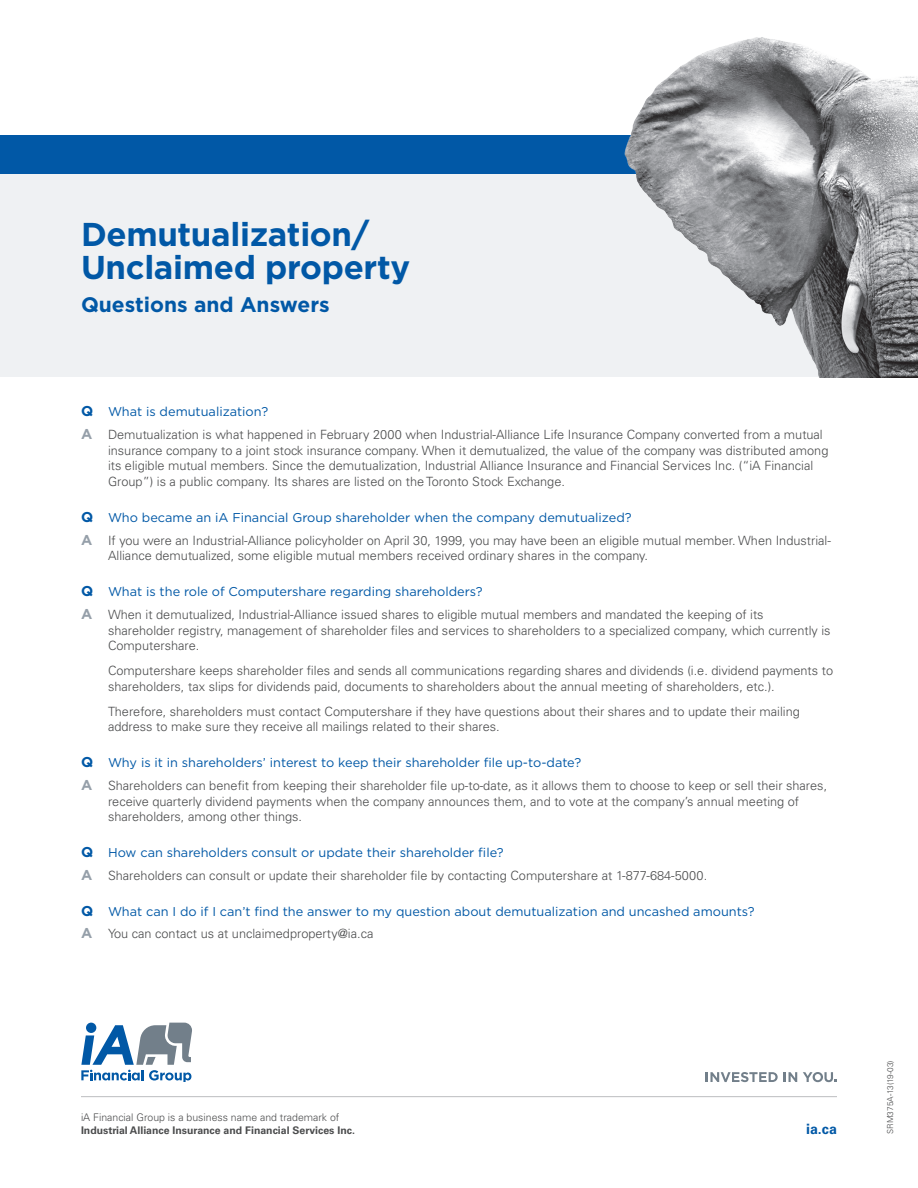
<style>
.page{position:relative;width:918px;height:1188px;background:#fff}
.page>*{position:absolute;margin:0;border:0;box-sizing:border-box;transform-origin:0 0}
.t1{font:700 33px "Gotham";letter-spacing:-.01em;color:#0158a6}
.t2{font:700 21px "Gotham";color:#0158a6}
.t3{font:700 14.25px "Univers";color:#0158a6}
.t4{font:300 12.75px/15.8px "Univers";color:#4b4c4d}
.t5{font:12.75px "Gotham";color:#0158a6}
.t6{font:700 10.5px/12.8px "Univers";color:#4b4c4d}
.t7{font:300 8.25px "Univers";color:#4b4c4d}
.s1{font-weight:700;font-size:14.25px}
.s2{font-family:"Gotham";font-weight:700;font-size:14.25px;color:#959fa9}
.s3{font-weight:300}
</style>
<div class="page">
<div style="left:0;top:154px;width:918px;height:223px;background:#eff1f3"></div>
<div style="left:0;top:135px;width:918px;height:39px;background:#0158a6"></div>
<img style="left:624px;top:37px;width:294px;height:340px">
<svg style="left:81px;top:1023px;width:111px;height:59px"></svg>
<svg style="left:706px;top:1072px;width:72px;height:10px"></svg>
<svg style="left:784px;top:1072px;width:13px;height:10px"></svg>
<svg style="left:803px;top:1072px;width:34px;height:10px"></svg>
<hr style="left:81px;top:1096px;width:756px;height:1px;background:#bcbdc0">
<p class="t1" style="left:81px;top:212px;width:290px">Demutualization/</p>
<p class="t1" style="left:81px;top:245px;width:331px">Unclaimed property</p>
<p class="t2" style="left:81px;top:291px;width:250px">Questions and Answers</p>
<p class="t5" style="left:81px;top:404px;width:189px"><span class="s1">Q</span> What is demutualization?</p>
<p class="t4" style="left:108px;top:427px;width:722px;text-indent:-27px"><span class="s2">A</span> Demutualization is what happened in February 2000 when Industrial-Alliance Life Insurance Company converted from a mutual insurance company to a joint stock insurance company. When it demutualized, the value of the company was distributed among its eligible mutual members. Since the demutualization, Industrial Alliance Insurance and Financial Services Inc. (“iA Financial Group”) is a public company. Its shares are listed on the Toronto Stock Exchange.</p>
<p class="t5" style="left:81px;top:509px;width:552px"><span class="s1">Q</span> Who became an iA Financial Group shareholder when the company demutualized?</p>
<p class="t4" style="left:108px;top:532px;width:725px;text-indent:-27px"><span class="s2">A</span> If you were an Industrial-Alliance policyholder on April 30, 1999, you may have been an eligible mutual member. When Industrial-<br>Alliance demutualized, some eligible mutual members received ordinary shares in the company.</p>
<p class="t5" style="left:81px;top:584px;width:403px"><span class="s1">Q</span> What is the role of Computershare regarding shareholders?</p>
<p class="t4" style="left:108px;top:607px;width:724px;text-indent:-27px"><span class="s2">A</span> When it demutualized, Industrial-Alliance issued shares to eligible mutual members and mandated the keeping of its shareholder registry, management of shareholder files and services to shareholders to a specialized company, which currently is<br>Computershare.</p>
<p class="t4" style="left:108px;top:663px;width:727px">Computershare keeps shareholder files and sends all communications regarding shares and dividends (i.e. dividend payments to shareholders, tax slips for dividends paid, documents to shareholders about the annual meeting of shareholders, etc.).</p>
<p class="t4" style="left:108px;top:703px;width:693px">Therefore, shareholders must contact Computershare if they have questions about their shares and to update their mailing address to make sure they receive all mailings related to their shares.</p>
<p class="t5" style="left:81px;top:755px;width:502px"><span class="s1">Q</span> Why is it in shareholders’ interest to keep their shareholder file up-to-date?</p>
<p class="t4" style="left:108px;top:778px;width:721px;text-indent:-27px"><span class="s2">A</span> Shareholders can benefit from keeping their shareholder file up-to-date, as it allows them to choose to keep or sell their shares, receive quarterly dividend payments when the company announces them, and to vote at the company’s annual meeting of shareholders, among other things.</p>
<p class="t5" style="left:81px;top:845px;width:424px"><span class="s1">Q</span> How can shareholders consult or update their shareholder file?</p>
<p class="t4" style="left:81px;top:868px;width:628px"><span class="s2">A</span> Shareholders can consult or update their shareholder file by contacting Computershare at 1-877-684-5000.</p>
<p class="t5" style="left:81px;top:903px;width:675px"><span class="s1">Q</span> What can I do if I can’t find the answer to my question about demutualization and uncashed amounts?</p>
<p class="t4" style="left:81px;top:926px;width:294px"><span class="s2">A</span> You can contact us at unclaimedproperty@ia.ca</p>
<p class="t6" style="left:81px;top:1111px;width:275px"><span class="s3">iA Financial Group is a business name and trademark of<br></span>Industrial Alliance Insurance and Financial Services Inc.</p>
<p class="t3" style="left:806px;top:1121px;width:32px">ia.ca</p>
<p class="t7" style="left:885px;top:1134px;width:75px;rotate:-90deg">SRM375A-13(19-03)</p>
</div>
